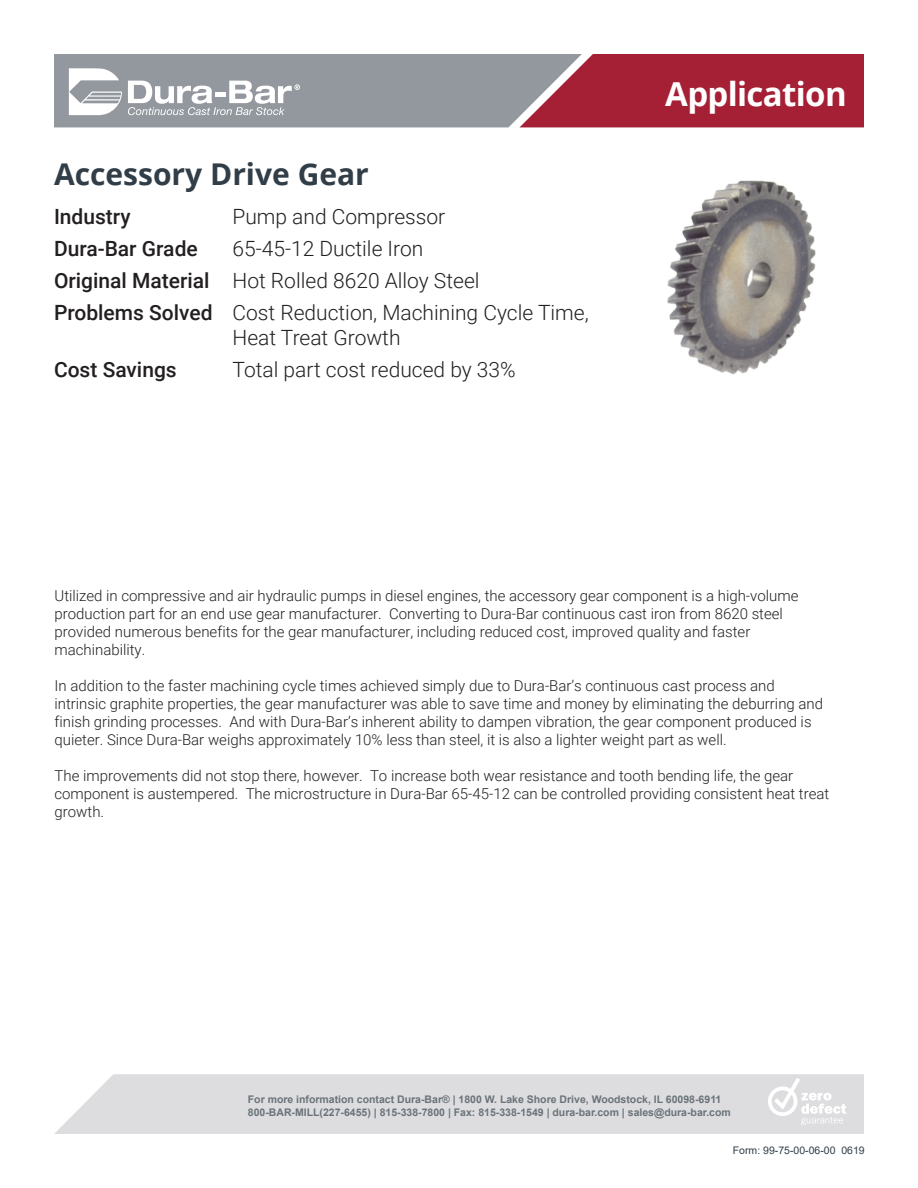
<style>
.page{position:relative;width:918px;height:1188px;background:#fff}
.page>*{position:absolute;margin:0;border:0;box-sizing:border-box;transform-origin:0 0}
.t1{font:700 33px "Open Sans";letter-spacing:-.02em;color:#fff}
.head{font:700 30px "Open Sans";color:#313e48}
.body{font:300 21px/25.2px "Roboto";color:#231f20;text-align:center}
.body-2{font:500 21px "Roboto";color:#231f20}
.body-3{font:300 15px/18px "Roboto";color:#231f20}
.t2{font:700 10.5px/12.6px "Arial";color:#6a737a}
.t3{font:10.5px "Arial";color:#313e48}
.s1{font-weight:500}
</style>
<div class="page">
<div style="left:54px;top:1074px;width:810px;height:60px;background:#dddddf"></div>
<svg style="left:768px;top:1078px;width:78px;height:47px"></svg>
<img style="left:667px;top:180px;width:149px;height:195px">
<svg style="left:54px;top:54px;width:810px;height:73px;background:#a1717d"></svg>
<p class="head" style="left:54px;top:153px;width:316px">Accessory Drive Gear</p>
<p class="body-2" style="left:54px;top:201px;width:78px">Industry</p>
<p class="body" style="left:233px;top:203px;width:214px">Pump and Compressor</p>
<p class="body-2" style="left:54px;top:233px;width:145px">Dura-Bar Grade</p>
<p class="body" style="left:233px;top:235px;width:192px">65-45-12 Ductile Iron</p>
<p class="body" style="left:54px;top:267px;width:427px"><span class="s1">Original Material</span> Hot Rolled 8620 Alloy Steel</p>
<p class="body" style="left:54px;top:299px;width:536px"><span class="s1">Problems Solved</span> Cost Reduction, Machining Cycle Time,<br>Heat Treat Growth</p>
<p class="body-2" style="left:54px;top:354px;width:124px">Cost Savings</p>
<p class="body" style="left:233px;top:356px;width:285px">Total part cost reduced by 33%</p>
<p class="t1" style="left:665px;top:71px;width:183px">Application</p>
<p class="body-3" style="left:54px;top:587px;width:746px">Utilized in compressive and air hydraulic pumps in diesel engines, the accessory gear component is a high-volume production part for an end use gear manufacturer. Converting to Dura-Bar continuous cast iron from 8620 steel provided numerous benefits for the gear manufacturer, including reduced cost, improved quality and faster machinability.</p>
<p class="body-3" style="left:54px;top:677px;width:770px">In addition to the faster machining cycle times achieved simply due to Dura-Bar’s continuous cast process and intrinsic graphite properties, the gear manufacturer was able to save time and money by eliminating the deburring and finish grinding processes. And with Dura-Bar’s inherent ability to dampen vibration, the gear component produced is quieter. Since Dura-Bar weighs approximately 10% less than steel, it is also a lighter weight part as well.</p>
<p class="body-3" style="left:54px;top:767px;width:776px">The improvements did not stop there, however. To increase both wear resistance and tooth bending life, the gear component is austempered. The microstructure in Dura-Bar 65-45-12 can be controlled providing consistent heat treat growth.</p>
<p class="t2" style="left:248px;top:1093px;width:485px">For more information contact Dura-Bar® | 1800 W. Lake Shore Drive, Woodstock, IL 60098-6911<br>800-BAR-MILL(227-6455) | 815-338-7800 | Fax: 815-338-1549 | dura-bar.com | sales@dura-bar.com</p>
<p class="t3" style="left:733px;top:1143px;width:133px">Form: 99-75-00-06-00 0619</p>
</div>
